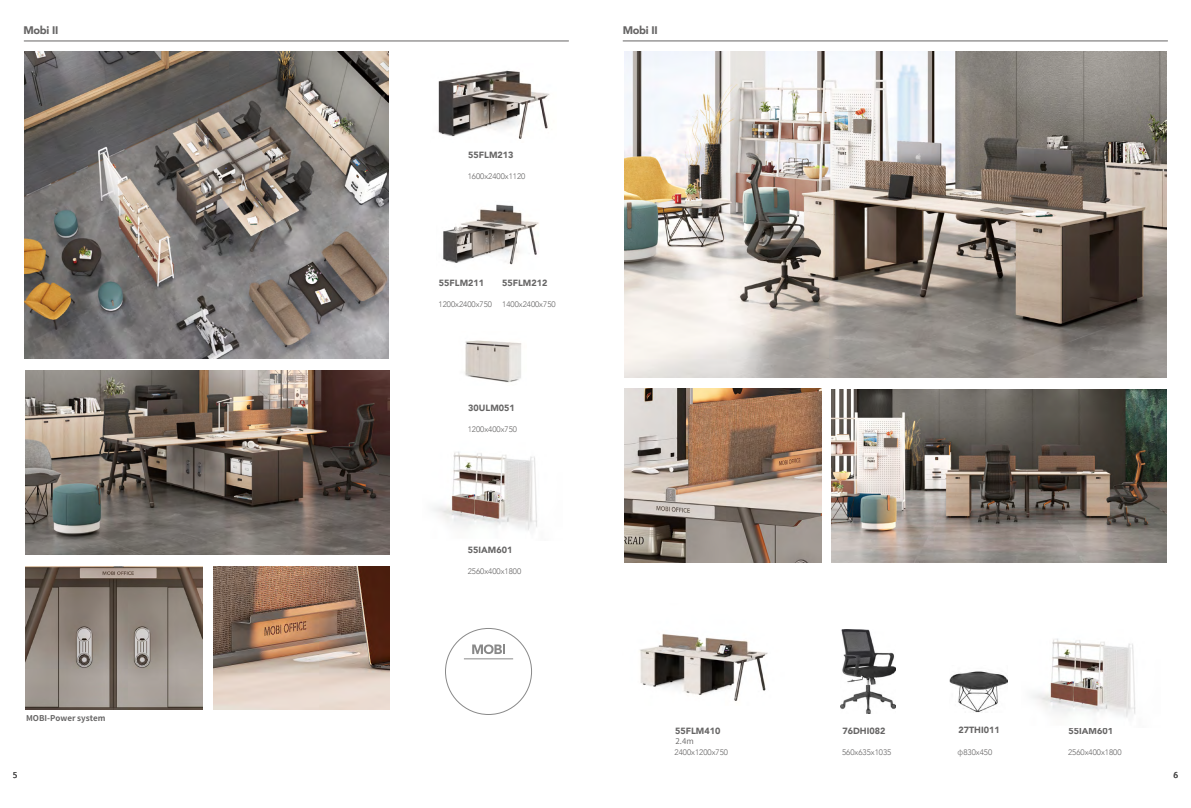
<style>
.page{position:relative;width:1191px;height:808px;background:#fff}
.page>*{position:absolute;margin:0;border:0;box-sizing:border-box;transform-origin:0 0}
.t1{font:900 11px "Avenir";letter-spacing:-.025em;color:#666565}
.t2{font:900 9px "Avenir";color:#666565}
.t3{font:300 8px "Avenir";color:#666565}
.t4{font:700 8px "Swei Bow Sans CJ Ktc";color:#666565}
.t5{font:600 8px "Swei Bow Sans CJ Ktc";color:#666565}
.t6{font:8px "Microsoft Ya Hei";color:#000}
.s1{font-family:"Swei Bow Sans CJ Ktc"}
</style>
<div class="page">
<hr style="left:24px;top:41px;width:544px;height:1px;background:#666565">
<img style="left:25px;top:52px;width:364px;height:307px">
<img style="left:25px;top:371px;width:365px;height:184px">
<img style="left:213px;top:567px;width:177px;height:142px">
<img style="left:25px;top:567px;width:177px;height:142px">
<svg style="left:445px;top:628px;width:87px;height:87px"></svg>
<hr style="left:464px;top:658px;width:48px;height:1px;background:#898989">
<img style="left:433px;top:451px;width:104px;height:79px">
<img style="left:437px;top:70px;width:113px;height:69px">
<img style="left:443px;top:204px;width:96px;height:61px">
<img style="left:624px;top:389px;width:197px;height:173px">
<hr style="left:623px;top:41px;width:544px;height:1px;background:#666565">
<img style="left:624px;top:52px;width:542px;height:326px">
<img style="left:831px;top:389px;width:335px;height:173px">
<img style="left:1032px;top:638px;width:104px;height:79px">
<img style="left:840px;top:629px;width:55px;height:84px">
<img style="left:950px;top:671px;width:57px;height:41px">
<img style="left:640px;top:634px;width:128px;height:67px">
<img style="left:464px;top:340px;width:58px;height:43px">
<h1 class="t1" style="left:23px;top:21px;width:37px">Mobi II</h1>
<p class="t4" style="left:26px;top:713px;width:81px">MOBI-Power system</p>
<p class="t2" style="left:468px;top:147px;width:47px">55FLM213</p>
<p class="t3" style="left:468px;top:172px;width:59px">1600x2400x1120</p>
<p class="t2" style="left:439px;top:275px;width:47px">55FLM211</p>
<p class="t2" style="left:502px;top:275px;width:47px">55FLM212</p>
<p class="t3" style="left:438px;top:299px;width:55px">1200x2400x750</p>
<p class="t3" style="left:502px;top:299px;width:55px">1400x2400x750</p>
<p class="t2" style="left:468px;top:400px;width:48px">30ULM051</p>
<p class="t3" style="left:468px;top:424px;width:51px">1200x400x750</p>
<p class="t2" style="left:468px;top:542px;width:46px">55IAM601</p>
<p class="t3" style="left:468px;top:567px;width:55px">2560x400x1800</p>
<h1 class="t1" style="left:622px;top:21px;width:37px">Mobi II</h1>
<p class="t2" style="left:675px;top:723px;width:47px">55FLM410</p>
<p class="t5" style="left:675px;top:736px;width:20px">2.4m</p>
<p class="t3" style="left:674px;top:747px;width:55px">2400x1200x750</p>
<p class="t2" style="left:842px;top:723px;width:44px">76DHI082</p>
<p class="t3" style="left:842px;top:747px;width:51px">560x635x1035</p>
<p class="t2" style="left:958px;top:722px;width:43px">27THI011</p>
<p class="t3" style="left:957px;top:748px;width:36px"><span class="s1">φ</span>830x450</p>
<p class="t2" style="left:1068px;top:723px;width:46px">55IAM601</p>
<p class="t3" style="left:1068px;top:748px;width:55px">2560x400x1800</p>
<p class="t6" style="left:13px;top:770px;width:6px">5</p>
<p class="t6" style="left:1173px;top:770px;width:6px">6</p>
</div>
